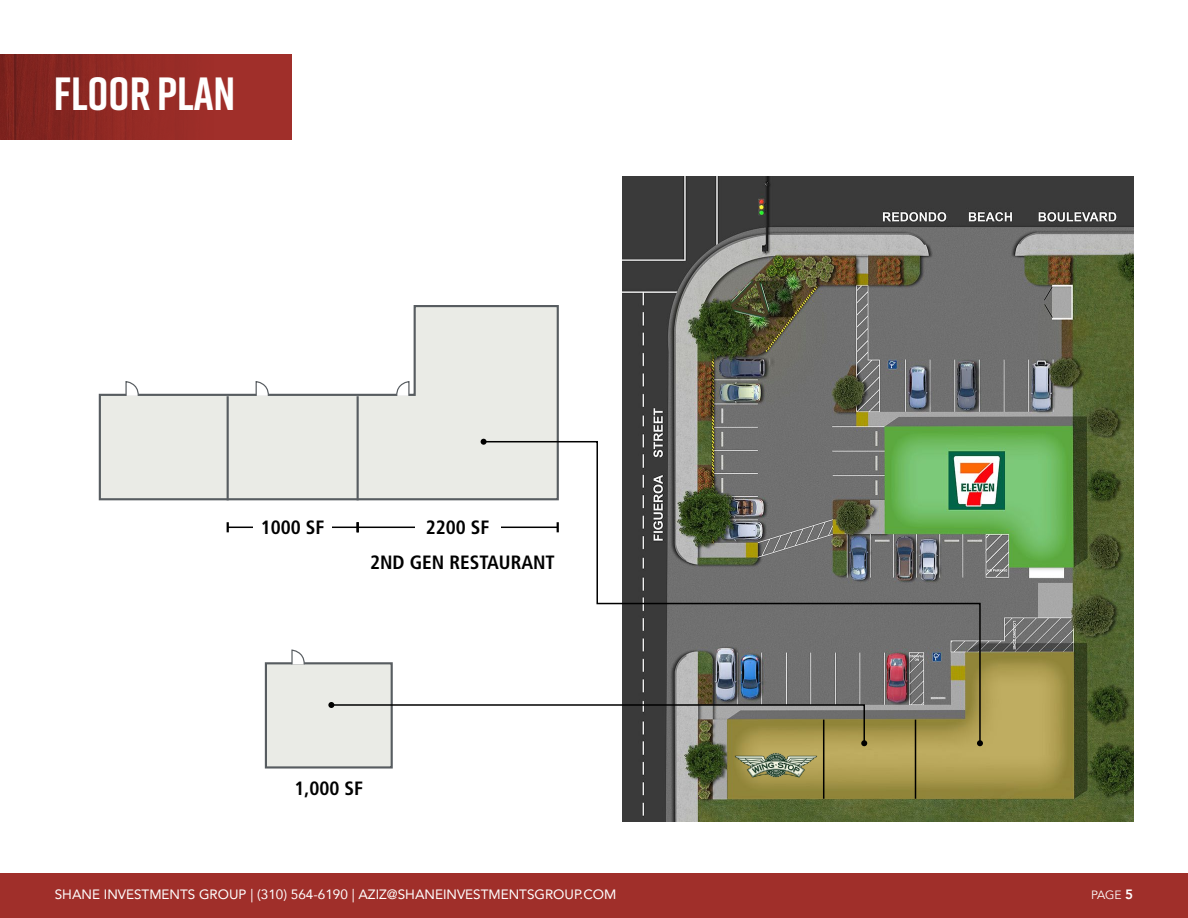
<style>
.page{position:relative;width:1188px;height:918px;background:#fff}
.page>*{position:absolute;margin:0;border:0;box-sizing:border-box;transform-origin:0 0}
.t1{font:700 46.5px "Rift";color:#fff}
.t2{font:700 condensed 19.2px "Frutiger LT Pro";color:#000}
.t3{font:13.5px "Avenir";color:#fff}
.t4{font:12px "Avenir";color:#fff}
.s1{font-weight:800;font-size:13.5px}
</style>
<div class="page">
<div style="left:0;top:54px;width:292px;height:86px;background:linear-gradient(to right,#7d231e,#a8312c)"></div>
<img style="left:622px;top:176px;width:511px;height:646px">
<svg style="left:98px;top:305px;width:461px;height:196px"></svg>
<div style="left:265px;top:662px;width:128px;height:107px;background:#eaebe6;border:2px solid #575c60"></div>
<hr style="left:227px;top:396px;width:2px;height:104px;background:#575c60">
<hr style="left:357px;top:396px;width:2px;height:104px;background:#575c60">
<hr style="left:823px;top:720px;width:1px;height:79px;background:#000">
<hr style="left:915px;top:720px;width:1px;height:79px;background:#000">
<svg style="left:328px;top:702px;width:539px;height:44px"></svg>
<svg style="left:482px;top:440px;width:499px;height:305px"></svg>
<svg style="left:481px;top:439px;width:6px;height:6px"></svg>
<svg style="left:977px;top:740px;width:6px;height:6px"></svg>
<svg style="left:125px;top:380px;width:14px;height:17px"></svg>
<svg style="left:291px;top:649px;width:14px;height:16px"></svg>
<svg style="left:255px;top:380px;width:15px;height:17px"></svg>
<svg style="left:396px;top:380px;width:14px;height:17px"></svg>
<hr style="left:358px;top:527px;width:200px;height:1px;background:#000">
<svg style="left:557px;top:522px;width:2px;height:10px"></svg>
<hr style="left:228px;top:527px;width:130px;height:1px;background:#000">
<svg style="left:227px;top:522px;width:2px;height:10px"></svg>
<svg style="left:357px;top:522px;width:2px;height:10px"></svg>
<div style="left:415px;top:519px;width:85px;height:15px;background:#fff"></div>
<div style="left:254px;top:519px;width:78px;height:15px;background:#fff"></div>
<img style="left:733px;top:752px;width:86px;height:27px">
<div style="left:0;top:873px;width:1188px;height:45px;background:#a02f2a"></div>
<h1 class="t1" style="left:54px;top:60px;width:183px">FLOOR PLAN</h1>
<h2 class="t2" style="left:261px;top:516px;width:65px">1000 SF</h2>
<h2 class="t2" style="left:426px;top:516px;width:65px">2200 SF</h2>
<h2 class="t2" style="left:370px;top:551px;width:186px">2ND GEN RESTAURANT</h2>
<h2 class="t2" style="left:294px;top:777px;width:70px">1,000 SF</h2>
<p class="t3" style="left:55px;top:884px;width:563px">SHANE INVESTMENTS GROUP | (310) 564-6190 | AZIZ@SHANEINVESTMENTSGROUP.COM</p>
<p class="t4" style="left:1091px;top:888px;width:44px">PAGE <span class="s1">5</span></p>
</div>
